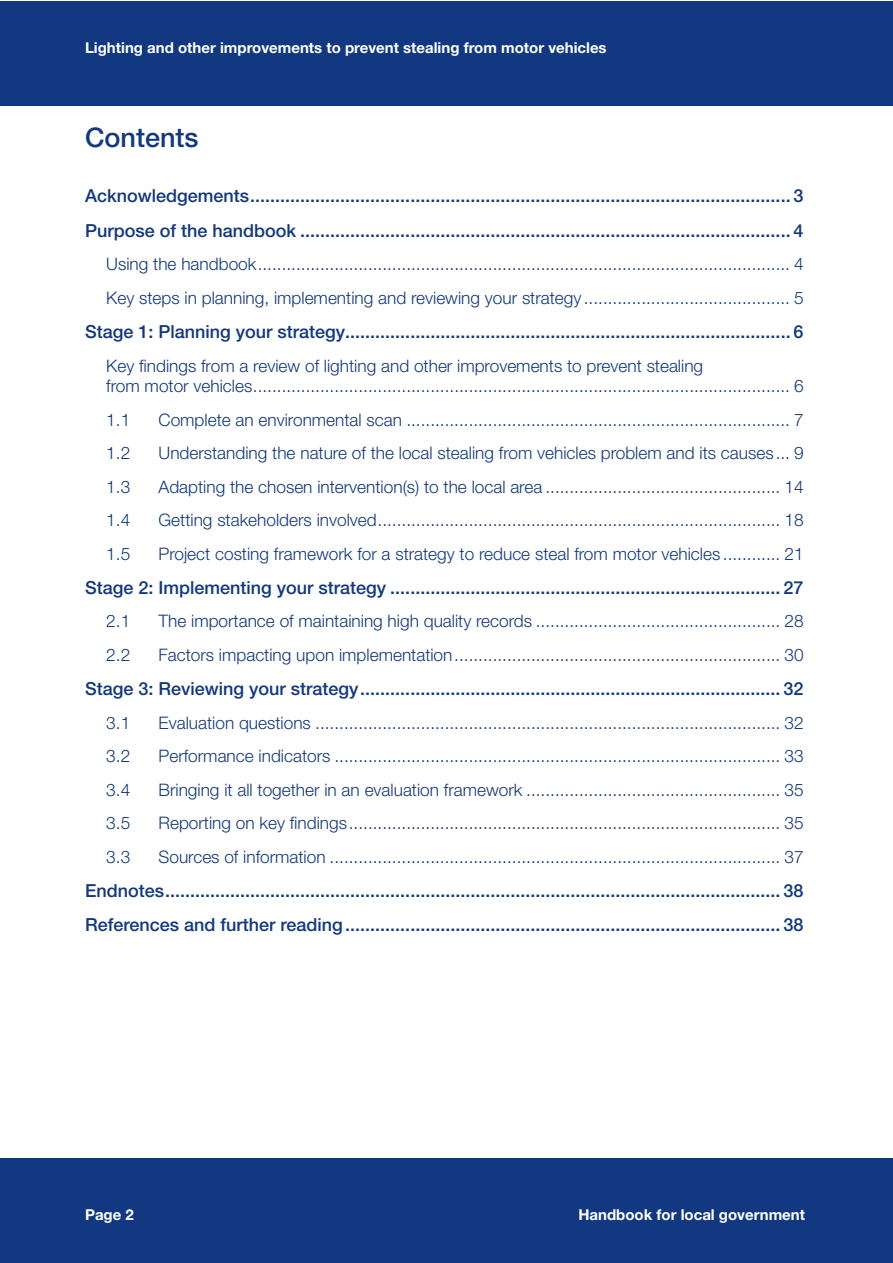
<style>
.page{position:relative;width:893px;height:1263px;background:#fff}
.page>*{position:absolute;margin:0;border:0;box-sizing:border-box;transform-origin:0 0}
.TOC_title{font:500 27px "Helvetica Neue LT Std";color:#113880}
.TOC1{font:500 18px "Helvetica Neue LT Std";color:#113880}
.TOC2{font:300 17.25px/20.7px "Helvetica Neue LT Std";color:#113880}
.t1{font:700 15px "Helvetica Neue LT Std";color:#fff}
</style>
<div class="page">
<div style="left:1px;top:1158px;width:892px;height:105px;background:#113880"></div>
<div style="left:1px;top:1px;width:892px;height:105px;background:#113880"></div>
<p class="t1" style="left:85px;top:39px;width:523px">Lighting and other improvements to prevent stealing from motor vehicles</p>
<p class="TOC_title" style="left:85px;top:121px;width:115px">Contents</p>
<p class="TOC1" style="left:85px;top:185px;width:720px">Acknowledgements............................................................................................................ 3</p>
<p class="TOC1" style="left:85px;top:220px;width:720px">Purpose of the handbook .................................................................................................. 4</p>
<p class="TOC2" style="left:106px;top:253px;width:699px">Using the handbook............................................................................................................... 4</p>
<p class="TOC2" style="left:106px;top:287px;width:699px">Key steps in planning, implementing and reviewing your strategy ........................................... 5</p>
<p class="TOC1" style="left:85px;top:321px;width:720px">Stage 1: Planning your strategy......................................................................................... 6</p>
<p class="TOC2" style="left:106px;top:355px;width:699px">Key findings from a review of lighting and other improvements to prevent stealing<br>from motor vehicles................................................................................................................ 6</p>
<p class="TOC2" style="left:106px;top:409px;width:25px">1.1</p>
<p class="TOC2" style="left:159px;top:409px;width:647px">Complete an environmental scan ................................................................................ 7</p>
<p class="TOC2" style="left:106px;top:442px;width:25px">1.2</p>
<p class="TOC2" style="left:159px;top:442px;width:647px">Understanding the nature of the local stealing from vehicles problem and its causes... 9</p>
<p class="TOC2" style="left:106px;top:476px;width:25px">1.3</p>
<p class="TOC2" style="left:159px;top:476px;width:647px">Adapting the chosen intervention(s) to the local area ................................................. 14</p>
<p class="TOC2" style="left:106px;top:509px;width:25px">1.4</p>
<p class="TOC2" style="left:159px;top:509px;width:647px">Getting stakeholders involved.................................................................................... 18</p>
<p class="TOC2" style="left:106px;top:543px;width:25px">1.5</p>
<p class="TOC2" style="left:159px;top:543px;width:647px">Project costing framework for a strategy to reduce steal from motor vehicles ............ 21</p>
<p class="TOC1" style="left:85px;top:577px;width:720px">Stage 2: Implementing your strategy .............................................................................. 27</p>
<p class="TOC2" style="left:106px;top:610px;width:25px">2.1</p>
<p class="TOC2" style="left:159px;top:610px;width:647px">The importance of maintaining high quality records ................................................... 28</p>
<p class="TOC2" style="left:106px;top:644px;width:25px">2.2</p>
<p class="TOC2" style="left:159px;top:644px;width:647px">Factors impacting upon implementation.................................................................... 30</p>
<p class="TOC1" style="left:85px;top:678px;width:720px">Stage 3: Reviewing your strategy.................................................................................... 32</p>
<p class="TOC2" style="left:106px;top:712px;width:25px">3.1</p>
<p class="TOC2" style="left:159px;top:712px;width:647px">Evaluation questions ................................................................................................. 32</p>
<p class="TOC2" style="left:106px;top:745px;width:25px">3.2</p>
<p class="TOC2" style="left:159px;top:745px;width:647px">Performance indicators ............................................................................................. 33</p>
<p class="TOC2" style="left:106px;top:779px;width:25px">3.4</p>
<p class="TOC2" style="left:159px;top:779px;width:647px">Bringing it all together in an evaluation framework ..................................................... 35</p>
<p class="TOC2" style="left:106px;top:812px;width:25px">3.5</p>
<p class="TOC2" style="left:159px;top:812px;width:647px">Reporting on key findings.......................................................................................... 35</p>
<p class="TOC2" style="left:106px;top:846px;width:25px">3.3</p>
<p class="TOC2" style="left:159px;top:846px;width:647px">Sources of information .............................................................................................. 37</p>
<p class="TOC1" style="left:85px;top:880px;width:720px">Endnotes........................................................................................................................... 38</p>
<p class="TOC1" style="left:85px;top:914px;width:720px">References and further reading....................................................................................... 38</p>
<p class="t1" style="left:85px;top:1205px;width:50px">Page 2</p>
<p class="t1" style="left:578px;top:1205px;width:228px">Handbook for local government</p>
</div>
